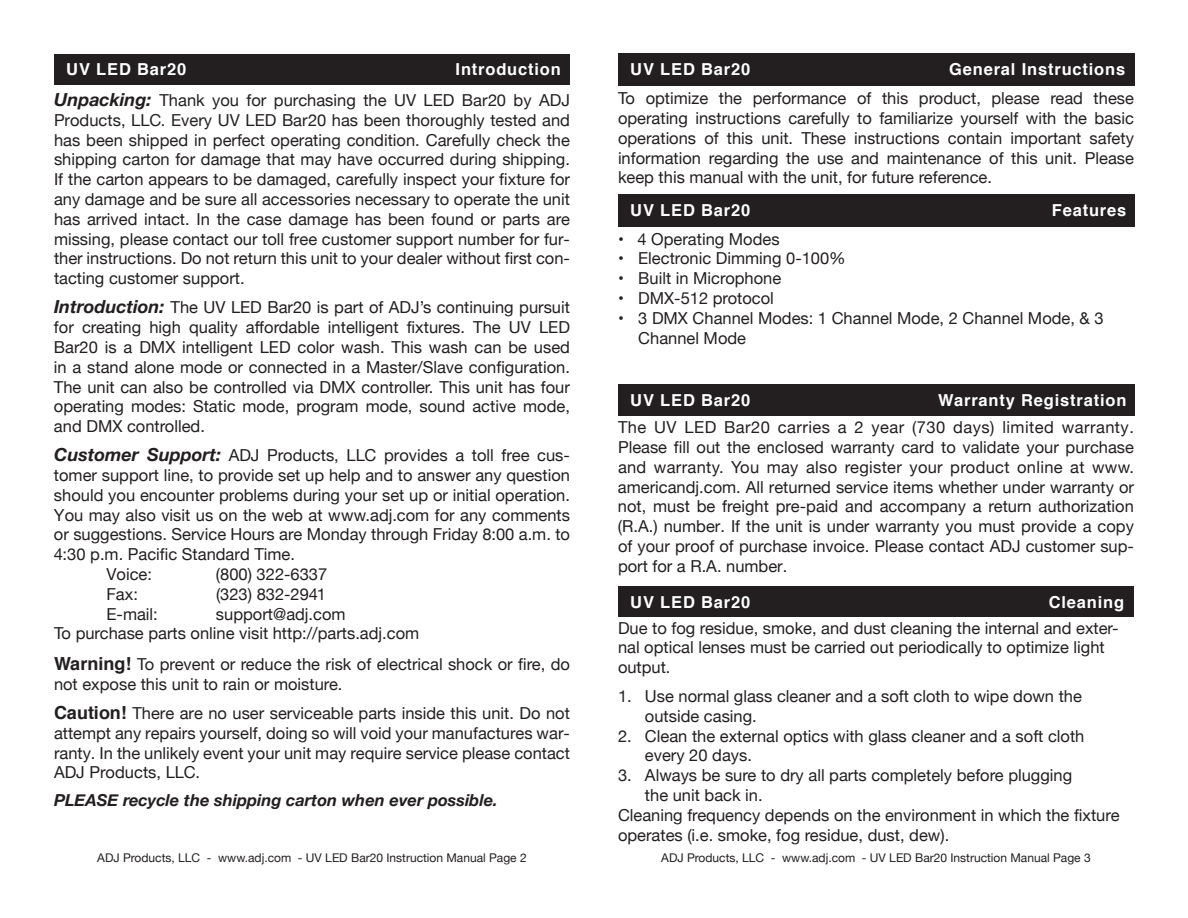
<style>
.page{position:relative;width:1188px;height:918px;background:#fff}
.page>*{position:absolute;margin:0;border:0;box-sizing:border-box;transform-origin:0 0}
.t1{font:16.5px/19.8px "Helvetica Neue";color:#231f20}
.t2{font:700 16.5px "Helvetica";letter-spacing:.05em;color:#fff}
.t3{font:italic 700 16.5px "Helvetica Neue";color:#231f20}
.t4{font:12px "Helvetica Neue";color:#231f20}
.s1{font-weight:700;font-style:italic;font-size:18px}
.s2{font-family:"Helvetica";font-weight:700;font-size:18px}
</style>
<div class="page">
<div style="left:618px;top:384px;width:516px;height:32px;background:#231f20"></div>
<div style="left:618px;top:195px;width:516px;height:31px;background:#231f20"></div>
<div style="left:618px;top:54px;width:516px;height:31px;background:#231f20"></div>
<div style="left:618px;top:587px;width:515px;height:29px;background:#231f20"></div>
<div style="left:54px;top:54px;width:515px;height:31px;background:#231f20"></div>
<p class="t2" style="left:66px;top:56px;width:122px">UV LED Bar20</p>
<p class="t2" style="left:456px;top:56px;width:107px">Introduction</p>
<p class="t1" style="left:54px;top:91px;width:518px;text-align:justify"><span class="s1">Unpacking:</span> Thank you for purchasing the UV LED Bar20 by ADJ Products, LLC. Every UV LED Bar20 has been thoroughly tested and has been shipped in perfect operating condition. Carefully check the shipping carton for damage that may have occurred during shipping.<br>If the carton appears to be damaged, carefully inspect your fixture for any damage and be sure all accessories necessary to operate the unit has arrived intact. In the case damage has been found or parts are missing, please contact our toll free customer support number for fur&shy;ther instructions. Do not return this unit to your dealer without first con&shy;tacting customer support.</p>
<p class="t1" style="left:54px;top:299px;width:518px;text-align:justify"><span class="s1">Introduction:</span> The UV LED Bar20 is part of ADJ’s continuing pursuit for creating high quality affordable intelligent fixtures. The UV LED Bar20 is a DMX intelligent LED color wash. This wash can be used in a stand alone mode or connected in a Master/Slave configuration.<br>The unit can also be controlled via DMX controller. This unit has four operating modes: Static mode, program mode, sound active mode, and DMX controlled.</p>
<p class="t1" style="left:54px;top:446px;width:518px"><span class="s1">Customer Support:</span> ADJ Products, LLC provides a toll free cus-</p>
<p class="t1" style="left:54px;top:466px;width:518px">tomer support line, to provide set up help and to answer any question</p>
<p class="t1" style="left:54px;top:486px;width:518px">should you encounter problems during your set up or initial operation.</p>
<p class="t1" style="left:54px;top:506px;width:518px">You may also visit us on the web at www.adj.com for any comments</p>
<p class="t1" style="left:54px;top:526px;width:518px">or suggestions. Service Hours are Monday through Friday 8:00 a.m. to</p>
<p class="t1" style="left:54px;top:545px;width:243px">4:30 p.m. Pacific Standard Time.</p>
<p class="t1" style="left:107px;top:565px;width:47px">Voice:</p>
<p class="t1" style="left:216px;top:565px;width:113px">(800) 322-6337</p>
<p class="t1" style="left:107px;top:585px;width:33px">Fax:</p>
<p class="t1" style="left:216px;top:585px;width:112px">(323) 832-2941</p>
<p class="t1" style="left:107px;top:605px;width:53px">E-mail:</p>
<p class="t1" style="left:54px;top:605px;width:367px;text-indent:162px">support@adj.com<br>To purchase parts online visit http://parts.adj.com</p>
<p class="t1" style="left:54px;top:655px;width:517px"><span class="s2">Warning!</span> To prevent or reduce the risk of electrical shock or fire, do not expose this unit to rain or moisture.</p>
<p class="t1" style="left:54px;top:704px;width:518px;text-align:justify"><span class="s2">Caution!</span> There are no user serviceable parts inside this unit. Do not attempt any repairs yourself, doing so will void your manufactures war&shy;ranty. In the unlikely event your unit may require service please contact ADJ Products, LLC.</p>
<p class="t3" style="left:54px;top:787px;width:445px">PLEASE recycle the shipping carton when ever possible.</p>
<p class="t4" style="left:97px;top:849px;width:431px">ADJ Products, LLC - www.adj.com - UV LED Bar20 Instruction Manual Page 2</p>
<p class="t2" style="left:630px;top:56px;width:122px">UV LED Bar20</p>
<p class="t2" style="left:949px;top:56px;width:178px">General Instructions</p>
<p class="t1" style="left:618px;top:89px;width:518px;text-align:justify">To optimize the performance of this product, please read these operating instructions carefully to familiarize yourself with the basic operations of this unit. These instructions contain important safety information regarding the use and maintenance of this unit. Please keep this manual with the unit, for future reference.</p>
<p class="t2" style="left:630px;top:197px;width:122px">UV LED Bar20</p>
<p class="t2" style="left:1052px;top:197px;width:76px">Features</p>
<p class="t1" style="left:618px;top:230px;width:163px">• 4 Operating Modes</p>
<p class="t1" style="left:618px;top:250px;width:229px">• Electronic Dimming 0-100%</p>
<p class="t1" style="left:618px;top:269px;width:165px">• Built in Microphone</p>
<p class="t1" style="left:618px;top:289px;width:157px">• DMX-512 protocol</p>
<p class="t1" style="left:638px;top:309px;width:467px;text-indent:-20px">• 3 DMX Channel Modes: 1 Channel Mode, 2 Channel Mode, &amp; 3<br>Channel Mode</p>
<p class="t2" style="left:630px;top:387px;width:122px">UV LED Bar20</p>
<p class="t2" style="left:938px;top:387px;width:190px">Warranty Registration</p>
<p class="t1" style="left:618px;top:418px;width:518px;text-align:justify">The UV LED Bar20 carries a 2 year (730 days) limited warranty.<br>Please fill out the enclosed warranty card to validate your purchase and warranty. You may also register your product online at www. americandj.com. All returned service items whether under warranty or not, must be freight pre-paid and accompany a return authorization (R.A.) number. If the unit is under warranty you must provide a copy of your proof of purchase invoice. Please contact ADJ customer sup&shy;port for a R.A. number.</p>
<p class="t2" style="left:630px;top:589px;width:122px">UV LED Bar20</p>
<p class="t2" style="left:1049px;top:589px;width:77px">Cleaning</p>
<p class="t1" style="left:618px;top:619px;width:502px">Due to fog residue, smoke, and dust cleaning the internal and exter&shy;nal optical lenses must be carried out periodically to optimize light output.</p>
<p class="t1" style="left:645px;top:687px;width:438px;text-indent:-27px">1. Use normal glass cleaner and a soft cloth to wipe down the outside casing.</p>
<p class="t1" style="left:645px;top:727px;width:441px;text-indent:-27px">2. Clean the external optics with glass cleaner and a soft cloth every 20 days.</p>
<p class="t1" style="left:618px;top:766px;width:456px">3. Always be sure to dry all parts completely before plugging</p>
<p class="t1" style="left:645px;top:786px;width:119px">the unit back in.</p>
<p class="t1" style="left:618px;top:806px;width:503px">Cleaning frequency depends on the environment in which the fixture</p>
<p class="t1" style="left:618px;top:826px;width:333px">operates (i.e. smoke, fog residue, dust, dew).</p>
<p class="t4" style="left:661px;top:849px;width:431px">ADJ Products, LLC - www.adj.com - UV LED Bar20 Instruction Manual Page 3</p>
</div>
